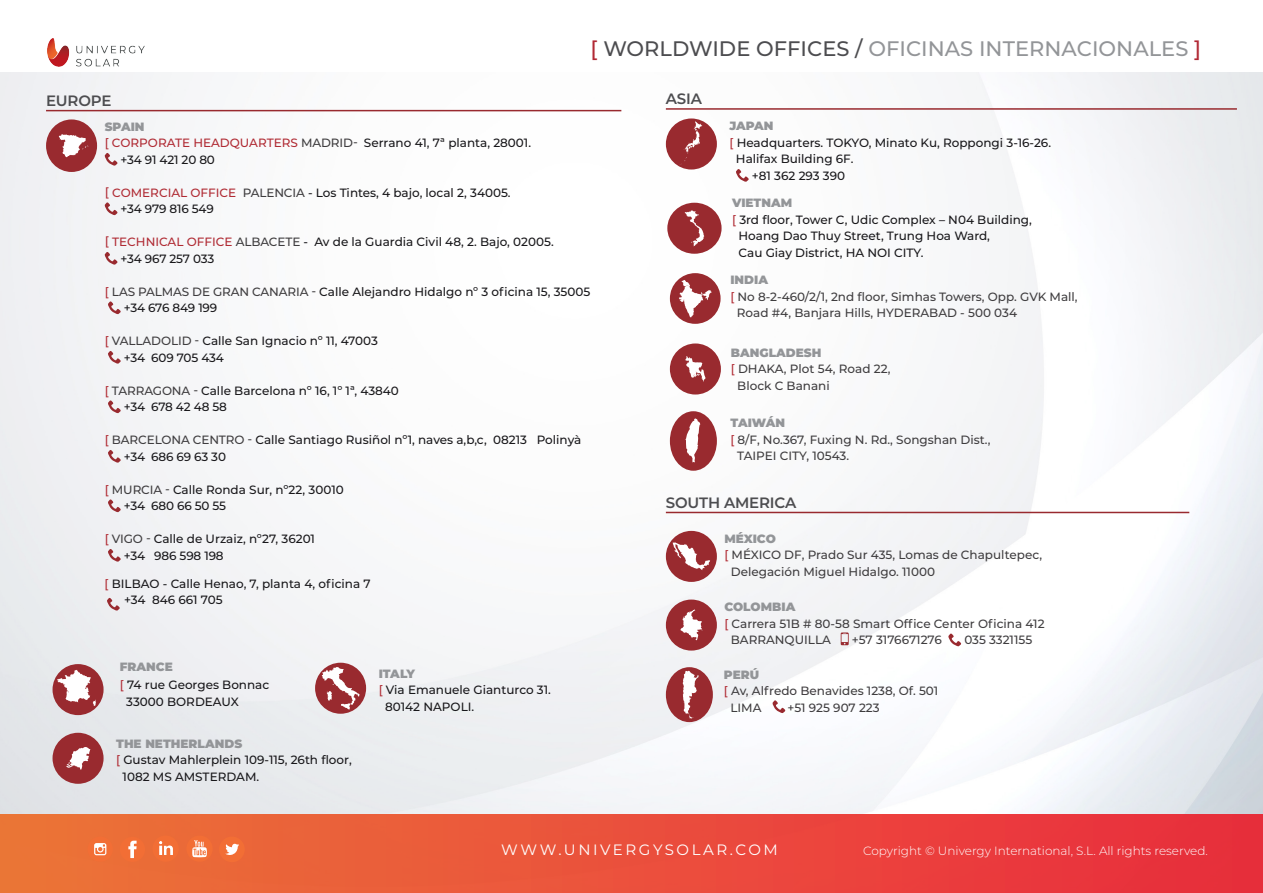
<style>
.page{position:relative;width:1263px;height:893px;background:#fff}
.page>*{position:absolute;margin:0;border:0;box-sizing:border-box;transform-origin:0 0}
.t1{font:500 21px "Montserrat";color:#939598}
.t2{font:600 15px "Montserrat";letter-spacing:-.01em;color:#4d4d50}
.t3{font:15px "Montserrat";letter-spacing:.17em;color:#fff}
.t4{font:500 12px/16.5px "Montserrat";color:#18171a}
.t5{font:500 12px/16.5px "Montserrat";color:#3f3d3f}
.t6{font:300 12px "Montserrat";color:#fff}
.t7{font:900 12px "Montserrat";color:#939598}
.s1{color:#b12834}
.s2{color:#4d4d50}
.s3{font-weight:900;color:#939598}
.s4{color:#b02b34}
.s5{color:#3f3d3f}
</style>
<div class="page">
<img style="left:0;top:72px;width:1263px;height:743px">
<img style="left:47px;top:39px;width:97px;height:27px">
<div style="left:0;top:815px;width:1263px;height:78px;background:linear-gradient(to right,#eb7538,#e92b3e)"></div>
<hr style="left:46px;top:110px;width:575px;height:1px;background:#992a2f">
<hr style="left:666px;top:108px;width:571px;height:2px;background:#992a2f">
<hr style="left:666px;top:512px;width:523px;height:1px;background:#992a2f">
<div style="left:46px;top:119px;width:51px;height:53px;background:#992a2f;border-radius:50%"></div>
<svg style="left:59px;top:134px;width:29px;height:23px"></svg>
<svg style="left:105px;top:153px;width:12px;height:13px"></svg>
<svg style="left:105px;top:202px;width:12px;height:13px"></svg>
<svg style="left:105px;top:252px;width:12px;height:13px"></svg>
<svg style="left:108px;top:301px;width:13px;height:13px"></svg>
<svg style="left:108px;top:351px;width:13px;height:13px"></svg>
<svg style="left:108px;top:400px;width:13px;height:13px"></svg>
<svg style="left:108px;top:450px;width:13px;height:13px"></svg>
<svg style="left:108px;top:499px;width:13px;height:13px"></svg>
<svg style="left:108px;top:549px;width:13px;height:13px"></svg>
<div style="left:53px;top:664px;width:51px;height:51px;background:#992a2f;border-radius:50%"></div>
<svg style="left:57px;top:670px;width:39px;height:36px"></svg>
<div style="left:53px;top:733px;width:51px;height:51px;background:#992a2f;border-radius:50%"></div>
<svg style="left:66px;top:747px;width:24px;height:23px"></svg>
<div style="left:315px;top:663px;width:51px;height:51px;background:#992a2f;border-radius:50%"></div>
<svg style="left:322px;top:667px;width:37px;height:42px"></svg>
<div style="left:666px;top:118px;width:51px;height:52px;background:#992a2f;border-radius:50%"></div>
<svg style="left:680px;top:121px;width:22px;height:44px"></svg>
<svg style="left:736px;top:169px;width:13px;height:13px"></svg>
<div style="left:667px;top:203px;width:54px;height:51px;background:#992a2f;border-radius:50%"></div>
<svg style="left:685px;top:210px;width:19px;height:36px"></svg>
<div style="left:670px;top:273px;width:50px;height:51px;background:#992a2f;border-radius:50%"></div>
<svg style="left:679px;top:280px;width:33px;height:37px"></svg>
<div style="left:670px;top:343px;width:51px;height:51px;background:#992a2f;border-radius:50%"></div>
<svg style="left:685px;top:356px;width:20px;height:26px"></svg>
<div style="left:670px;top:411px;width:47px;height:60px;background:#992a2f;border-radius:50%"></div>
<svg style="left:685px;top:418px;width:15px;height:44px"></svg>
<div style="left:666px;top:531px;width:51px;height:51px;background:#992a2f;border-radius:50%"></div>
<svg style="left:673px;top:543px;width:37px;height:27px"></svg>
<div style="left:666px;top:600px;width:51px;height:51px;background:#992a2f;border-radius:50%"></div>
<svg style="left:680px;top:609px;width:22px;height:32px"></svg>
<svg style="left:841px;top:632px;width:8px;height:13px"></svg>
<svg style="left:948px;top:633px;width:13px;height:13px"></svg>
<div style="left:666px;top:667px;width:47px;height:55px;background:#992a2f;border-radius:50%"></div>
<svg style="left:683px;top:671px;width:15px;height:47px"></svg>
<svg style="left:772px;top:700px;width:13px;height:13px"></svg>
<svg style="left:107px;top:598px;width:13px;height:13px"></svg>
<div style="left:120px;top:837px;width:25px;height:25px;background:#f26e35;border-radius:50%"></div>
<svg style="left:128px;top:841px;width:9px;height:17px"></svg>
<div style="left:88px;top:837px;width:25px;height:25px;background:#f26e35;border-radius:50%"></div>
<svg style="left:94px;top:843px;width:12px;height:12px"></svg>
<svg style="left:152px;top:835px;width:27px;height:27px"></svg>
<svg style="left:186px;top:836px;width:27px;height:26px"></svg>
<div style="left:219px;top:837px;width:26px;height:25px;background:#f26e35;border-radius:50%"></div>
<svg style="left:225px;top:843px;width:14px;height:12px"></svg>
<p class="t1" style="left:591px;top:34px;width:612px"><span class="s1">[</span> <span class="s2">WORLDWIDE OFFICES /</span> OFICINAS INTERNACIONALES <span class="s1">]</span></p>
<p class="t2" style="left:46px;top:90px;width:67px">EUROPE</p>
<p class="t2" style="left:666px;top:88px;width:38px">ASIA</p>
<p class="t4" style="left:105px;top:118px;width:428px"><span class="s3">SPAIN<br></span><span class="s4">[ CORPORATE HEADQUARTERS</span> <span class="s5">MADRID-</span> Serrano 41, 7ª planta, 28001.</p>
<p class="t4" style="left:120px;top:151px;width:96px">+34 91 421 20 80</p>
<p class="t4" style="left:105px;top:184px;width:407px"><span class="s4">[ COMERCIAL OFFICE</span> <span class="s5">PALENCIA</span> - Los Tintes, 4 bajo, local 2, 34005.</p>
<p class="t4" style="left:120px;top:200px;width:95px">+34 979 816 549</p>
<p class="t4" style="left:105px;top:233px;width:450px"><span class="s4">[ TECHNICAL OFFICE</span> <span class="s5">ALBACETE</span> - Av de la Guardia Civil 48, 2. Bajo, 02005.</p>
<p class="t4" style="left:120px;top:250px;width:95px">+34 967 257 033</p>
<p class="t4" style="left:105px;top:283px;width:487px"><span class="s4">[</span> <span class="s5">LAS PALMAS DE GRAN CANARIA -</span> Calle Alejandro Hidalgo nº 3 oficina 15, 35005</p>
<p class="t4" style="left:124px;top:299px;width:95px">+34 676 849 199</p>
<p class="t4" style="left:105px;top:332px;width:275px"><span class="s4">[</span> <span class="s5">VALLADOLID -</span> Calle San Ignacio nº 11, 47003</p>
<p class="t4" style="left:124px;top:349px;width:102px">+34 609 705 434</p>
<p class="t4" style="left:105px;top:382px;width:296px"><span class="s4">[</span> <span class="s5">TARRAGONA -</span> Calle Barcelona nº 16, 1º 1ª, 43840</p>
<p class="t4" style="left:124px;top:398px;width:105px">+34 678 42 48 58</p>
<p class="t4" style="left:105px;top:431px;width:478px"><span class="s4">[</span> <span class="s5">BARCELONA CENTRO -</span> Calle Santiago Rusiñol nº1, naves a,b,c, 08213 Polinyà</p>
<p class="t4" style="left:124px;top:448px;width:104px">+34 686 69 63 30</p>
<p class="t4" style="left:105px;top:481px;width:241px"><span class="s4">[</span> <span class="s5">MURCIA -</span> Calle Ronda Sur, nº22, 30010</p>
<p class="t4" style="left:124px;top:497px;width:104px">+34 680 66 50 55</p>
<p class="t4" style="left:105px;top:530px;width:212px"><span class="s4">[</span> <span class="s5">VIGO -</span> Calle de Urzaiz, nº27, 36201</p>
<p class="t4" style="left:124px;top:547px;width:101px">+34 986 598 198</p>
<p class="t4" style="left:105px;top:575px;width:268px"><span class="s4">[</span> BILBAO - Calle Henao, 7, planta 4, oficina 7</p>
<p class="t4" style="left:124px;top:591px;width:100px">+34 846 661 705</p>
<p class="t7" style="left:120px;top:658px;width:54px">FRANCE</p>
<p class="t4" style="left:126px;top:676px;width:145px;text-indent:-6px"><span class="s4">[</span> 74 rue Georges Bonnac<br>33000 BORDEAUX</p>
<p class="t4" style="left:116px;top:735px;width:237px"><span class="s3">THE NETHERLANDS<br></span><span class="s4">[</span> Gustav Mahlerplein 109-115, 26th floor,</p>
<p class="t4" style="left:123px;top:768px;width:138px">1082 MS AMSTERDAM.</p>
<p class="t7" style="left:379px;top:664px;width:38px">ITALY</p>
<p class="t4" style="left:385px;top:681px;width:167px;text-indent:-6px"><span class="s4">[</span> Via Emanuele Gianturco 31.<br>80142 NAPOLI.</p>
<p class="t4" style="left:729px;top:117px;width:323px"><span class="s3">JAPAN<br></span><span class="s4">[</span> Headquarters. TOKYO, Minato Ku, Roppongi 3-16-26.</p>
<p class="t4" style="left:736px;top:150px;width:119px">Halifax Building 6F.</p>
<p class="t4" style="left:752px;top:167px;width:95px">+81 362 293 390</p>
<p class="t4" style="left:732px;top:194px;width:301px"><span class="s3">VIETNAM<br></span><span class="s4">[</span> 3rd floor, Tower C, Udic Complex – N04 Building,</p>
<p class="t4" style="left:738px;top:227px;width:253px">Hoang Dao Thuy Street, Trung Hoa Ward,</p>
<p class="t4" style="left:738px;top:244px;width:187px">Cau Giay District, HA NOI CITY.</p>
<p class="t5" style="left:730px;top:271px;width:349px"><span class="s3">INDIA<br></span><span class="s4">[</span> No 8-2-460/2/1, 2nd fl oor, Simhas Towers, Opp. GVK Mall,</p>
<p class="t5" style="left:737px;top:304px;width:282px">Road #4, Banjara Hills, HYDERABAD - 500 034</p>
<p class="t7" style="left:731px;top:343px;width:92px">BANGLADESH</p>
<p class="t5" style="left:731px;top:360px;width:161px"><span class="s4">[</span> DHAKA, Plot 54, Road 22,</p>
<p class="t5" style="left:737px;top:377px;width:94px">Block C Banani</p>
<p class="t5" style="left:731px;top:414px;width:261px"><span class="s3">TAIWÁN<br></span><span class="s4">[</span> 8/F, No.367, Fuxing N. Rd., Songshan Dist.,</p>
<p class="t5" style="left:737px;top:447px;width:114px">TAIPEI CITY, 10543.</p>
<p class="t2" style="left:666px;top:492px;width:132px">SOUTH AMERICA</p>
<p class="t5" style="left:724px;top:529px;width:319px"><span class="s3">MÉXICO<br></span><span class="s4">[</span> MÉXICO DF, Prado Sur 435, Lomas de Chapultepec,</p>
<p class="t5" style="left:731px;top:562px;width:206px">Delegación Miguel Hidalgo. 11000</p>
<p class="t7" style="left:724px;top:598px;width:72px">COLOMBIA</p>
<p class="t5" style="left:724px;top:615px;width:322px"><span class="s4">[</span> Carrera 51B # 80-58 Smart Office Center Oficina 412</p>
<p class="t5" style="left:731px;top:631px;width:102px">BARRANQUILLA</p>
<p class="t5" style="left:852px;top:631px;width:92px">+57 3176671276</p>
<p class="t5" style="left:964px;top:631px;width:69px">035 3321155</p>
<p class="t7" style="left:724px;top:665px;width:37px">PERÚ</p>
<p class="t5" style="left:724px;top:682px;width:216px"><span class="s4">[</span> Av, Alfredo Benavides 1238, Of. 501</p>
<p class="t5" style="left:730px;top:699px;width:33px">LIMA</p>
<p class="t5" style="left:787px;top:699px;width:94px">+51 925 907 223</p>
<p class="t3" style="left:501px;top:840px;width:278px">WWW.UNIVERGYSOLAR.COM</p>
<p class="t6" style="left:863px;top:843px;width:346px">Copyright © Univergy International, S.L. All rights reserved.</p>
</div>
